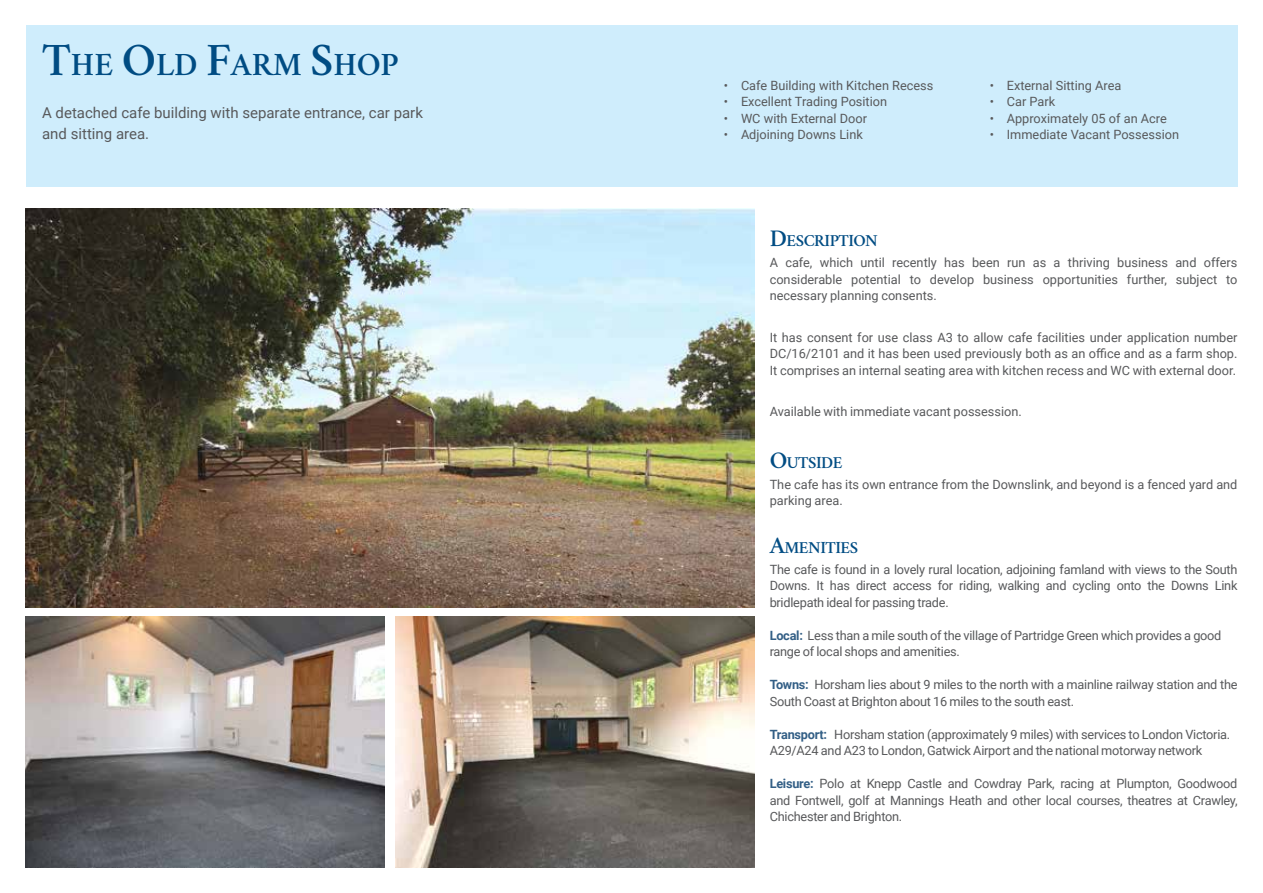
<style>
.page{position:relative;width:1263px;height:893px;background:#fff}
.page>*{position:absolute;margin:0;border:0;box-sizing:border-box;transform-origin:0 0}
.t1{font:600 32.7px "Crimson";color:#004c83}
.t2{font:600 16.8px "Crimson";letter-spacing:-.03em;color:#004c83}
.t3{font:15px/21px "Roboto";color:#58595b}
.t4{font:12.75px/16.5px "Roboto";letter-spacing:-.02em;color:#58595b;text-align:justify}
.t5{font:12.75px/16.5px "Roboto";color:#58595b}
.s1{font-size:46.65px}
.s2{font-size:24px}
.s3{font-weight:700;color:#335f86}
</style>
<div class="page">
<div style="left:26px;top:26px;width:1211px;height:161px;background:#cfedfc"></div>
<img style="left:26px;top:208px;width:729px;height:399px">
<img style="left:26px;top:617px;width:359px;height:250px">
<img style="left:395px;top:617px;width:360px;height:250px">
<h1 class="t1" style="left:42px;top:41px;width:358px"><span class="s1">T</span>HE <span class="s1">O</span>LD <span class="s1">F</span>ARM <span class="s1">S</span>HOP</h1>
<p class="t3" style="left:42px;top:101px;width:382px">A detached cafe building with separate entrance, car park and sitting area.</p>
<p class="t5" style="left:724px;top:77px;width:211px">• Cafe Building with Kitchen Recess</p>
<p class="t5" style="left:724px;top:93px;width:165px">• Excellent Trading Position</p>
<p class="t5" style="left:724px;top:110px;width:145px">• WC with External Door</p>
<p class="t5" style="left:724px;top:126px;width:140px">• Adjoining Downs Link</p>
<p class="t5" style="left:990px;top:77px;width:133px">• External Sitting Area</p>
<p class="t4" style="left:990px;top:93px;width:67px">• Car Park</p>
<p class="t5" style="left:990px;top:110px;width:179px">• Approximately 05 of an Acre</p>
<p class="t5" style="left:990px;top:126px;width:191px">• Immediate Vacant Possession</p>
<h2 class="t2" style="left:770px;top:229px;width:110px"><span class="s2">D</span>ESCRIPTION</h2>
<p class="t4" style="left:770px;top:254px;width:469px">A cafe, which until recently has been run as a thriving business and offers considerable potential to develop business opportunities further, subject to necessary planning consents.</p>
<p class="t4" style="left:770px;top:328px;width:469px">It has consent for use class A3 to allow cafe facilities under application number DC/16/2101 and it has been used previously both as an office and as a farm shop.<br>It comprises an internal seating area with kitchen recess and WC with external door.</p>
<p class="t5" style="left:770px;top:403px;width:254px">Available with immediate vacant possession.</p>
<h2 class="t2" style="left:770px;top:451px;width:74px"><span class="s2">O</span>UTSIDE</h2>
<p class="t5" style="left:770px;top:476px;width:469px">The cafe has its own entrance from the Downslink, and beyond is a fenced yard and parking area.</p>
<h2 class="t2" style="left:770px;top:536px;width:89px"><span class="s2">A</span>MENITIES</h2>
<p class="t4" style="left:770px;top:561px;width:469px">The cafe is found in a lovely rural location, adjoining famland with views to the South Downs. It has direct access for riding, walking and cycling onto the Downs Link bridlepath ideal for passing trade.</p>
<p class="t4" style="left:770px;top:627px;width:453px"><span class="s3">Local:</span> Less than a mile south of the village of Partridge Green which provides a good range of local shops and amenities.</p>
<p class="t4" style="left:770px;top:676px;width:469px"><span class="s3">Towns:</span> Horsham lies about 9 miles to the north with a mainline railway station and the<br>South Coast at Brighton about 16 miles to the south east.</p>
<p class="t4" style="left:770px;top:726px;width:462px"><span class="s3">Transport:</span> Horsham station (approximately 9 miles) with services to London Victoria.<br>A29/A24 and A23 to London, Gatwick Airport and the national motorway network</p>
<p class="t4" style="left:770px;top:775px;width:469px"><span class="s3">Leisure:</span> Polo at Knepp Castle and Cowdray Park, racing at Plumpton, Goodwood and Fontwell, golf at Mannings Heath and other local courses, theatres at Crawley, Chichester and Brighton.</p>
</div>
